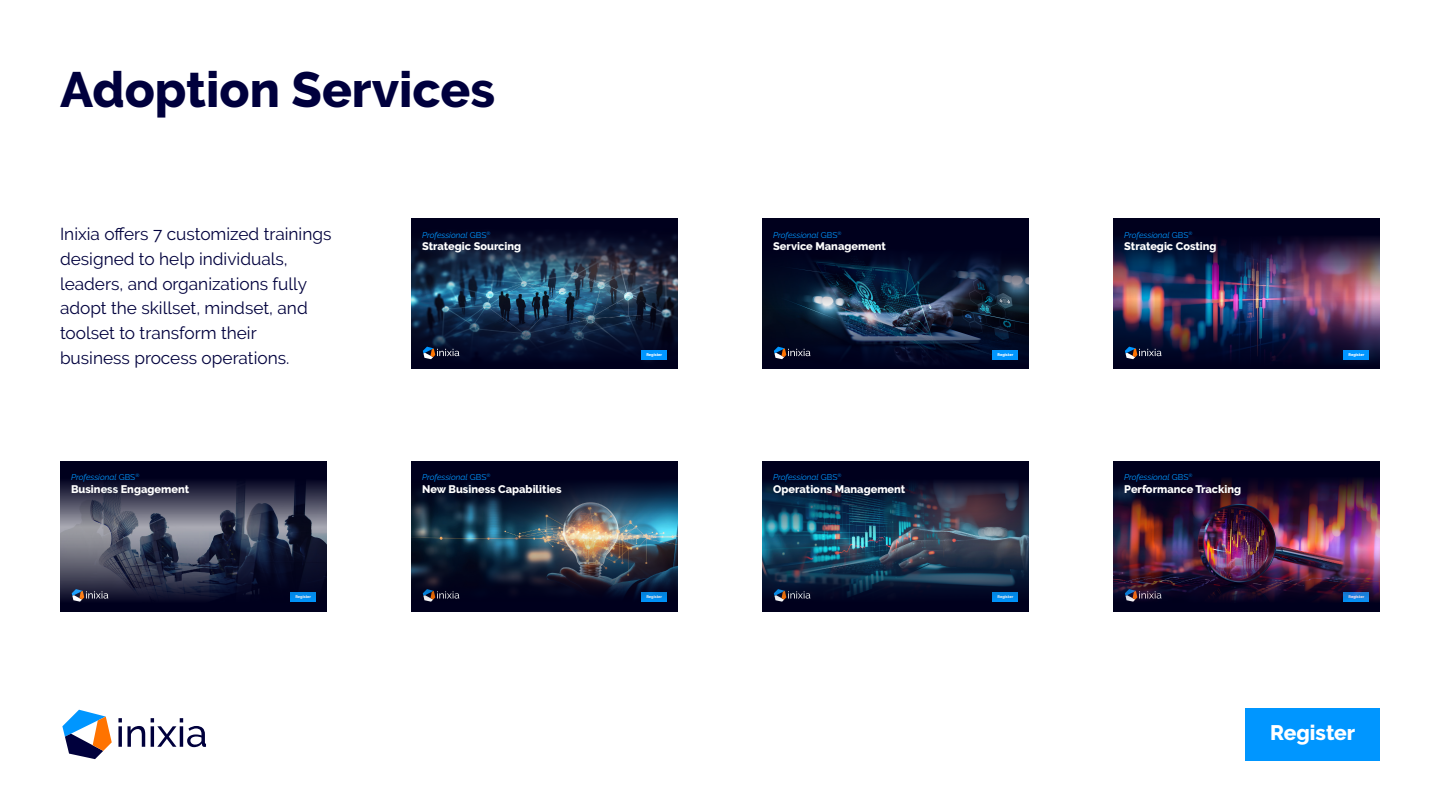
<style>
.page{position:relative;width:1440px;height:810px;background:#fff}
.page>*{position:absolute;margin:0;border:0;box-sizing:border-box;transform-origin:0 0}
.t1{font:800 49.5px "Raleway";color:#00003d}
.t2{font:800 21px "Raleway";color:#fff}
.t3{font:17.25px/24.8px "Raleway";color:#00003d}
.t4{font:800 10.95px "Raleway";color:#fff}
.t5{font:italic 8.32px "Raleway";color:#0096ff}
.t6{font:800 3.9px "Raleway";color:#fff}
.s1{font-style:normal}
</style>
<div class="page">
<div style="left:1245px;top:708px;width:135px;height:53px;background:#0096ff"></div>
<svg style="left:118px;top:718px;width:27px;height:29px"></svg>
<svg style="left:151px;top:718px;width:55px;height:29px"></svg>
<svg style="left:62px;top:710px;width:50px;height:49px"></svg>
<div style="left:60px;top:461px;width:267px;height:150px;background:#00001d"></div>
<img style="left:60px;top:482px;width:267px;height:120px">
<div style="left:411px;top:461px;width:267px;height:150px;background:#00001d"></div>
<div style="left:642px;top:592px;width:25px;height:10px;background:#0096ff"></div>
<img style="left:411px;top:483px;width:267px;height:118px">
<div style="left:762px;top:461px;width:267px;height:150px;background:#00001d"></div>
<div style="left:993px;top:592px;width:25px;height:10px;background:#0096ff"></div>
<img style="left:762px;top:481px;width:267px;height:120px">
<div style="left:1113px;top:461px;width:267px;height:150px;background:#00001d"></div>
<img style="left:1113px;top:478px;width:267px;height:124px">
<img style="left:411px;top:220px;width:267px;height:149px">
<svg style="left:423px;top:347px;width:36px;height:12px"></svg>
<div style="left:642px;top:350px;width:25px;height:10px;background:#0096ff"></div>
<div style="left:762px;top:219px;width:267px;height:150px;background:#00001d"></div>
<img style="left:762px;top:256px;width:267px;height:108px">
<svg style="left:774px;top:347px;width:36px;height:12px"></svg>
<div style="left:993px;top:350px;width:25px;height:10px;background:#0096ff"></div>
<div style="left:1113px;top:219px;width:267px;height:150px;background:#00001d"></div>
<img style="left:1113px;top:237px;width:267px;height:125px">
<svg style="left:1125px;top:347px;width:36px;height:12px"></svg>
<div style="left:1344px;top:350px;width:25px;height:10px;background:#0096ff"></div>
<h1 class="t1" style="left:60px;top:61px;width:437px">Adoption Services</h1>
<p class="t3" style="left:60px;top:222px;width:273px">Inixia offers 7 customized trainings designed to help individuals, leaders, and organizations fully adopt the skillset, mindset, and toolset to transform their<br>business process operations.</p>
<p class="t5" style="left:422px;top:230px;width:70px">Professional <span class="s1">GBS</span><sup>®</sup></p>
<p class="t4" style="left:422px;top:240px;width:100px">Strategic Sourcing</p>
<p class="t6" style="left:646px;top:352px;width:17px">Register</p>
<p class="t5" style="left:773px;top:230px;width:70px">Professional <span class="s1">GBS</span><sup>®</sup></p>
<p class="t4" style="left:773px;top:240px;width:114px">Service Management</p>
<p class="t6" style="left:997px;top:352px;width:17px">Register</p>
<p class="t5" style="left:1124px;top:230px;width:70px">Professional <span class="s1">GBS</span><sup>®</sup></p>
<p class="t4" style="left:1124px;top:240px;width:94px">Strategic Costing</p>
<p class="t6" style="left:1349px;top:352px;width:17px">Register</p>
<p class="t5" style="left:71px;top:472px;width:70px">Professional <span class="s1">GBS</span><sup>®</sup></p>
<p class="t4" style="left:71px;top:483px;width:120px">Business Engagement</p>
<p class="t5" style="left:422px;top:472px;width:70px">Professional <span class="s1">GBS</span><sup>®</sup></p>
<p class="t4" style="left:422px;top:483px;width:141px">New Business Capabilities</p>
<p class="t5" style="left:773px;top:472px;width:70px">Professional <span class="s1">GBS</span><sup>®</sup></p>
<p class="t4" style="left:773px;top:483px;width:134px">Operations Management</p>
<p class="t5" style="left:1124px;top:472px;width:70px">Professional <span class="s1">GBS</span><sup>®</sup></p>
<p class="t4" style="left:1124px;top:483px;width:118px">Performance Tracking</p>
<p class="t6" style="left:295px;top:595px;width:17px">Register</p>
<p class="t6" style="left:646px;top:595px;width:17px">Register</p>
<p class="t6" style="left:997px;top:595px;width:17px">Register</p>
<p class="t6" style="left:1349px;top:595px;width:17px">Register</p>
<p class="t2" style="left:1270px;top:721px;width:87px">Register</p>
</div>
